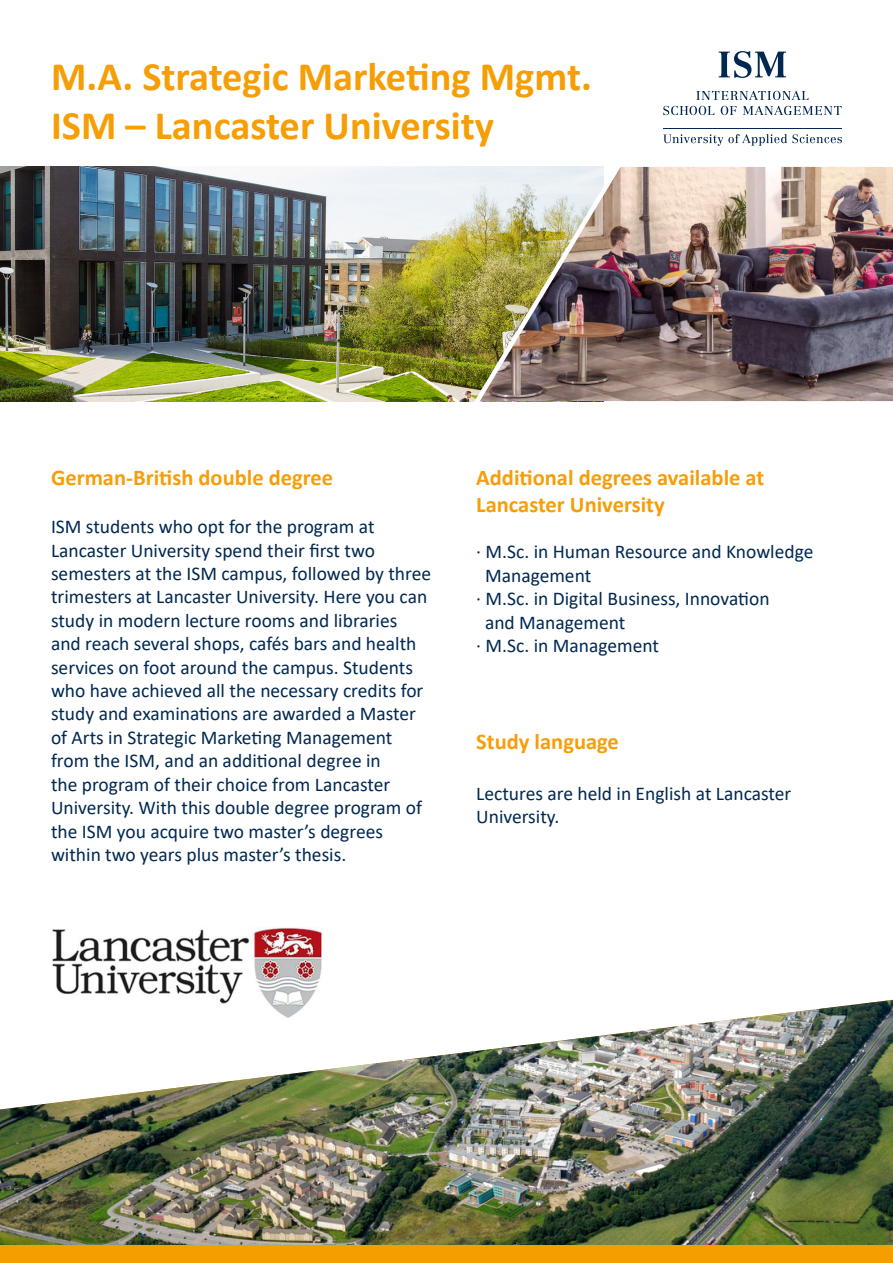
<style>
.page{position:relative;width:893px;height:1263px;background:#fff}
.page>*{position:absolute;margin:0;border:0;box-sizing:border-box;transform-origin:0 0}
.t1{font:700 40.5px/48.6px "Calibri";color:#f69e05}
.t2{font:700 22.5px/27px "Calibri";color:#f69e0a}
.t3{font:19.5px/23.4px "Calibri";color:#002851}
</style>
<div class="page">
<img style="left:0;top:167px;width:467px;height:234px">
<svg style="left:663px;top:106px;width:51px;height:9px"></svg>
<svg style="left:721px;top:106px;width:15px;height:9px"></svg>
<svg style="left:743px;top:106px;width:99px;height:9px"></svg>
<svg style="left:696px;top:91px;width:112px;height:9px"></svg>
<svg style="left:719px;top:51px;width:67px;height:27px"></svg>
<hr style="left:663px;top:128px;width:179px;height:1px;background:#002851">
<svg style="left:663px;top:134px;width:179px;height:12px"></svg>
<img style="left:0;top:1000px;width:893px;height:246px">
<div style="left:0;top:1246px;width:893px;height:17px;background:#f59e00"></div>
<img style="left:626px;top:167px;width:267px;height:234px">
<img style="left:51px;top:927px;width:275px;height:100px">
<img style="left:467px;top:166px;width:159px;height:236px">
<h1 class="t1" style="left:51px;top:52px;width:542px">M.A. Strategic Marketing Mgmt.<br>ISM – Lancaster University</h1>
<p class="t2" style="left:51px;top:463px;width:284px">German-British double degree</p>
<p class="t3" style="left:51px;top:515px;width:382px">ISM students who opt for the program at Lancaster University spend their first two semesters at the ISM campus, followed by three trimesters at Lancaster University. Here you can study in modern lecture rooms and libraries and reach several shops, cafés bars and health services on foot around the campus. Students who have achieved all the necessary credits for study and examinations are awarded a Master of Arts in Strategic Marketing Management from the ISM, and an additional degree in<br>the program of their choice from Lancaster University. With this double degree program of the ISM you acquire two master’s degrees within two years plus master’s thesis.</p>
<p class="t2" style="left:476px;top:463px;width:289px">Additional degrees available at<br>Lancaster University</p>
<p class="t3" style="left:476px;top:540px;width:339px">· M.Sc. in Human Resource and Knowledge</p>
<p class="t3" style="left:485px;top:563px;width:108px">Management</p>
<p class="t3" style="left:476px;top:587px;width:295px">· M.Sc. in Digital Business, Innovation</p>
<p class="t3" style="left:485px;top:610px;width:142px">and Management</p>
<p class="t3" style="left:476px;top:633px;width:184px">· M.Sc. in Management</p>
<p class="t2" style="left:476px;top:728px;width:144px">Study language</p>
<p class="t3" style="left:476px;top:781px;width:317px">Lectures are held in English at Lancaster<br>University.</p>
</div>
